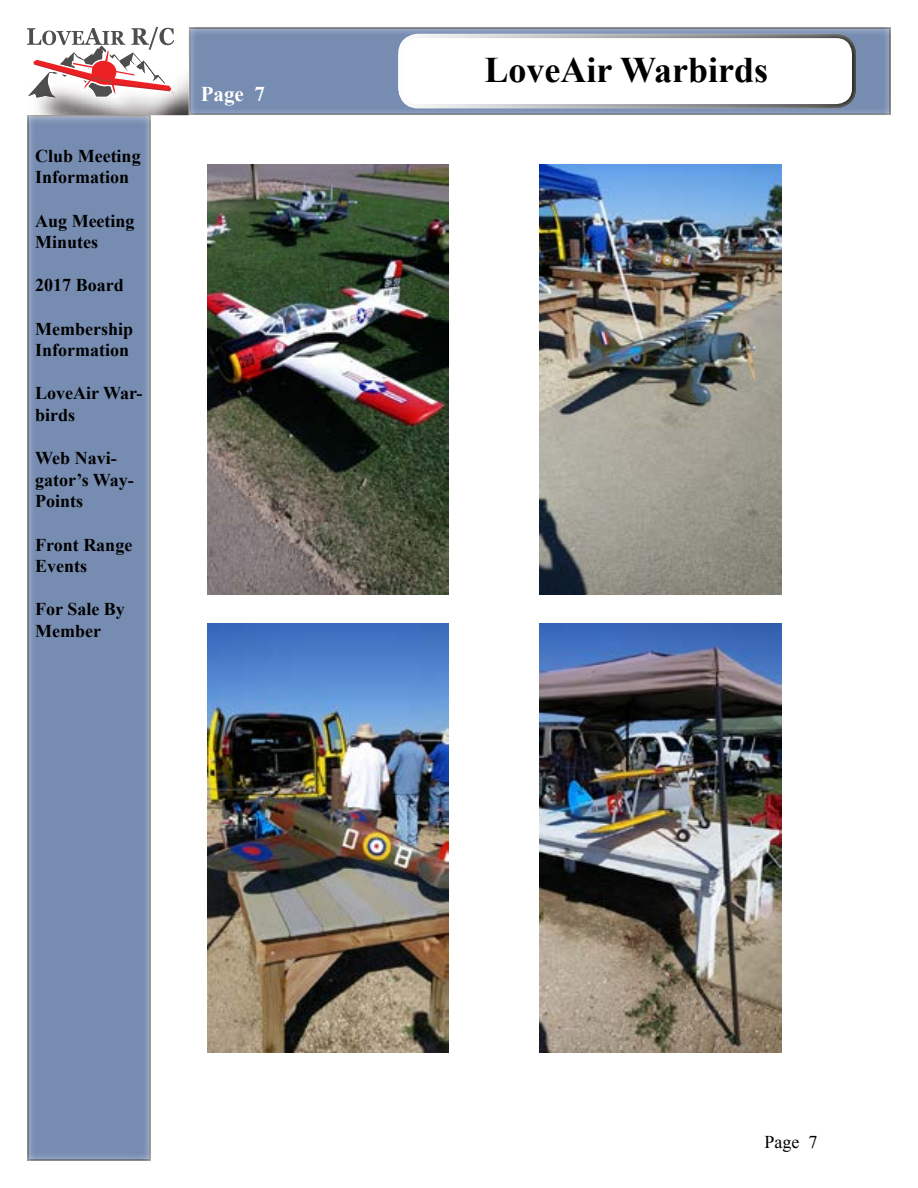
<style>
.page{position:relative;width:918px;height:1188px;background:#fff}
.page>*{position:absolute;margin:0;border:0;box-sizing:border-box;transform-origin:0 0}
.t1{font:700 36px "Times New Roman";color:#000}
.t2{font:700 21px "Times New Roman";color:#fff}
.t3{font:700 18px/21.6px "Times New Roman";color:#000}
.t4{font:18px "Times New Roman";color:#000}
</style>
<div class="page">
<div style="left:176px;top:16px;width:727px;height:101px;background:#fff;opacity:.75"></div>
<img style="left:38px;top:60px;width:151px;height:55px">
<svg style="left:27px;top:27px;width:150px;height:72px"></svg>
<div style="left:99px;top:72px;width:9px;height:8px;background:#ed2124;border-radius:50%"></div>
<div style="left:386px;top:23px;width:484px;height:87px;background:#fff;opacity:.75"></div>
<div style="left:14px;top:105px;width:151px;height:1056px;background:#fff;opacity:.75"></div>
<img style="left:207px;top:164px;width:242px;height:430px">
<img style="left:540px;top:164px;width:242px;height:430px">
<img style="left:207px;top:623px;width:242px;height:430px">
<img style="left:540px;top:623px;width:242px;height:430px">
<p class="t3" style="left:35px;top:145px;width:107px">Club Meeting<br>Information</p>
<p class="t3" style="left:35px;top:209px;width:101px">Aug Meeting<br>Minutes</p>
<p class="t3" style="left:35px;top:274px;width:90px">2017 Board</p>
<p class="t3" style="left:35px;top:317px;width:99px">Membership<br>Information</p>
<p class="t3" style="left:35px;top:382px;width:109px">LoveAir War&shy;birds</p>
<p class="t3" style="left:35px;top:447px;width:100px">Web Navi&shy;gator’s Way-<br>Points</p>
<p class="t3" style="left:35px;top:533px;width:99px">Front Range<br>Events</p>
<p class="t3" style="left:35px;top:598px;width:91px">For Sale By<br>Member</p>
<p class="t2" style="left:201px;top:79px;width:66px">Page 7</p>
<h1 class="t1" style="left:485px;top:44px;width:285px">LoveAir Warbirds</h1>
<p class="t4" style="left:764px;top:1129px;width:54px">Page 7</p>
</div>
